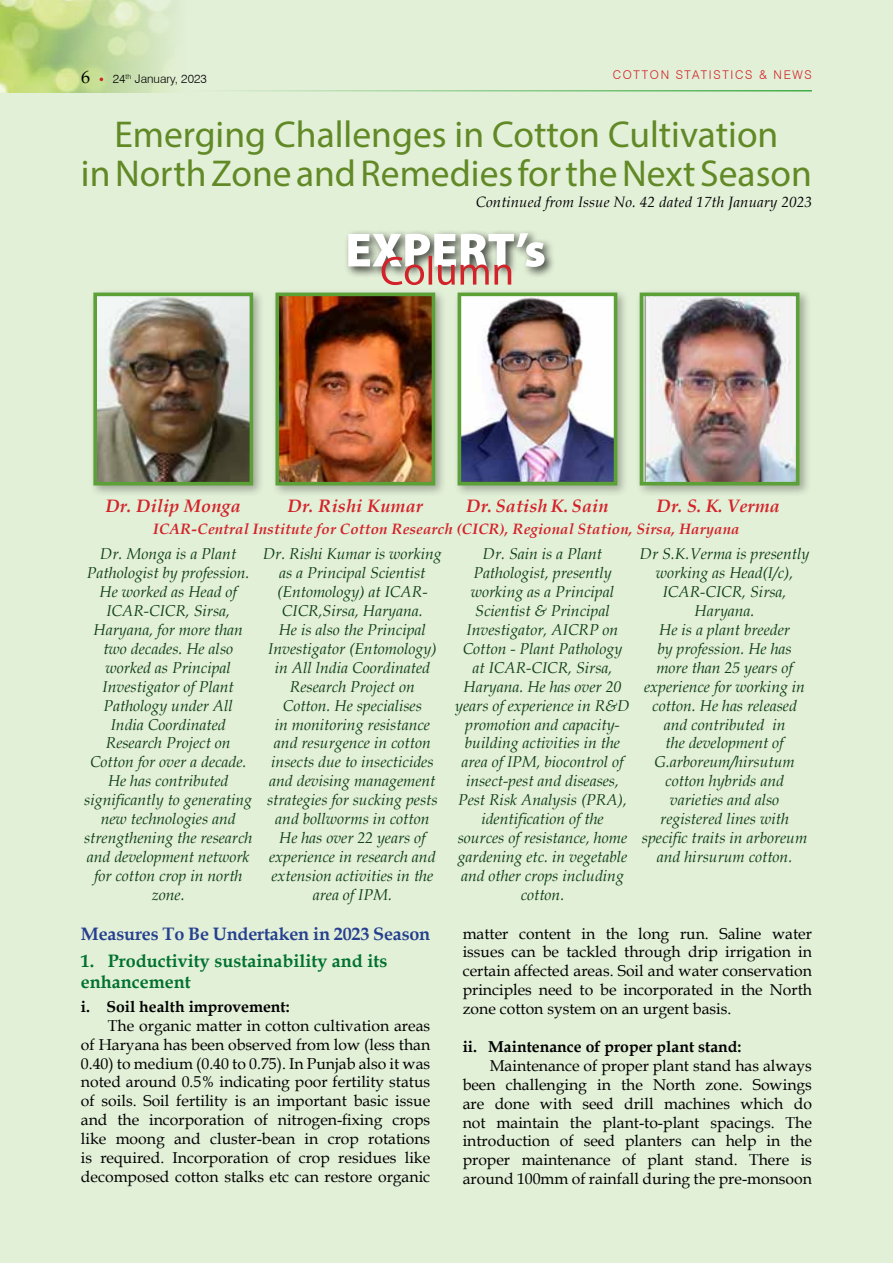
<style>
.page{position:relative;width:893px;height:1263px;background:#e3f0d8}
.page>*{position:absolute;margin:0;border:0;box-sizing:border-box;transform-origin:0 0}
.t1{font:37.5px/39px "Myriad Pro";color:#618926;text-align:center}
.t2{font:italic 700 18px "Book Antiqua";letter-spacing:.01em;color:#d2232a}
.t3{font:700 18px/21px "Book Antiqua";color:#00722e}
.t4{font:700 18px "Book Antiqua";letter-spacing:-.01em;color:#25408f}
.t5{font:18px "Book Antiqua";color:#000}
.t6{font:italic 15.75px/18.9px "Book Antiqua";color:#0f3f16;text-align:center}
.t7{font:15.75px/18.9px "Book Antiqua";color:#000;text-align:justify}
.t8{font:700 15.75px "Book Antiqua";color:#000}
.t9{font:italic 700 15px "Book Antiqua";letter-spacing:.01em;color:#d2232a}
.t10{font:italic 15px "Book Antiqua";letter-spacing:.01em;color:#000}
.t11{font:300 12px "Swiss 721 BT";letter-spacing:.14em;color:#d2232a}
.t12{font:300 12px "Swiss 721 BT";color:#000}
</style>
<div class="page">
<img style="left:0;top:0;width:175px;height:93px">
<hr style="left:186px;top:90px;width:626px;height:2px;background:#41ad49">
<div style="left:89px;top:288px;width:176px;height:210px;background:#000;opacity:.3"></div>
<img style="left:98px;top:298px;width:150px;height:182px">
<div style="left:93px;top:293px;width:160px;height:192px;border:4px solid #5ca038"></div>
<div style="left:271px;top:288px;width:176px;height:210px;background:#000;opacity:.3"></div>
<img style="left:280px;top:298px;width:150px;height:182px">
<div style="left:275px;top:293px;width:160px;height:192px;border:4px solid #5ca038"></div>
<div style="left:453px;top:288px;width:176px;height:210px;background:#000;opacity:.3"></div>
<img style="left:463px;top:298px;width:149px;height:182px">
<div style="left:458px;top:293px;width:159px;height:192px;border:4px solid #5ca038"></div>
<div style="left:635px;top:288px;width:176px;height:210px;background:#000;opacity:.3"></div>
<img style="left:645px;top:298px;width:149px;height:182px">
<div style="left:640px;top:293px;width:159px;height:192px;border:4px solid #5ca038"></div>
<div style="left:344px;top:229px;width:212px;height:50px;background:#000;opacity:.75"></div>
<svg style="left:348px;top:233px;width:197px;height:52px"></svg>
<p class="t5" style="left:81px;top:64px;width:10px">6</p>
<p class="t11" style="left:613px;top:67px;width:132px">COTTON STATISTICS</p>
<p class="t11" style="left:759px;top:67px;width:53px">&amp; N EWS</p>
<p class="t12" style="left:113px;top:71px;width:96px">24<sup>TH</sup> JANUARY, 2023</p>
<h1 class="t1" style="left:81px;top:114px;width:732px">Emerging Challenges in Cotton Cultivation<br>in North Zone and Remedies for the Next Season</h1>
<p class="t10" style="left:476px;top:192px;width:338px">Continued from Issue No. 42 dated 17th January 2023</p>
<p class="t2" style="left:106px;top:494px;width:137px">Dr. Dilip Monga</p>
<p class="t6" style="left:84px;top:544px;width:170px">Dr. Monga is a Plant<br>Pathologist by profession.<br>He worked as Head of<br>ICAR-CICR, Sirsa,<br>Haryana, for more than two decades. He also worked as Principal<br>Investigator of Plant<br>Pathology under All<br>India Coordinated<br>Research Project on<br>Cotton for over a decade.<br>He has contributed significantly to generating new technologies and strengthening the research and development network for cotton crop in north zone.</p>
<p class="t2" style="left:288px;top:494px;width:137px">Dr. Rishi Kumar</p>
<p class="t6" style="left:263px;top:544px;width:180px">Dr. Rishi Kumar is working as a Principal Scientist (Entomology) at ICAR-<br>CICR,Sirsa, Haryana.<br>He is also the Principal<br>Investigator (Entomology) in All lndia Coordinated<br>Research Project on<br>Cotton. He specialises<br>in monitoring resistance and resurgence in cotton insects due to insecticides and devising management strategies for sucking pests and bollworms in cotton<br>He has over 22 years of experience in research and extension activities in the area of IPM.</p>
<p class="t2" style="left:466px;top:494px;width:143px">Dr. Satish K. Sain</p>
<p class="t6" style="left:455px;top:544px;width:176px">Dr. Sain is a Plant<br>Pathologist, presently working as a Principal<br>Scientist &amp; Principal<br>Investigator, AICRP on<br>Cotton - Plant Pathology at ICAR-CICR, Sirsa,<br>Haryana. He has over 20 years of experience in R&amp;D promotion and capacity&shy;building activities in the area of IPM, biocontrol of insect-pest and diseases,<br>Pest Risk Analysis (PRA), identification of the<br>sources of resistance, home gardening etc. in vegetable and other crops including cotton.</p>
<p class="t2" style="left:657px;top:494px;width:125px">Dr. S. K. Verma</p>
<p class="t6" style="left:640px;top:544px;width:171px">Dr S.K.Verma is presently working as Head(I/c),<br>ICAR-CICR, Sirsa,<br>Haryana.<br>He is a plant breeder<br>by profession. He has more than 25 years of experience for working in cotton. He has released and contributed in<br>the development of<br>G.arboreum/hirsutum cotton hybrids and varieties and also registered lines with specific traits in arboreum and hirsurum cotton.</p>
<p class="t9" style="left:153px;top:518px;width:588px">ICAR-Central Institute for Cotton Research (CICR), Regional Station, Sirsa, Haryana</p>
<p class="t4" style="left:81px;top:922px;width:351px">Measures To Be Undertaken in 2023 Season</p>
<p class="t3" style="left:81px;top:950px;width:308px">1. Productivity sustainability and its enhancement</p>
<p class="t8" style="left:81px;top:996px;width:210px">i. Soil health improvement:</p>
<p class="t7" style="left:81px;top:1015px;width:351px;text-indent:27px">The organic matter in cotton cultivation areas of Haryana has been observed from low (less than 0.40) to medium (0.40 to 0.75). In Punjab also it was noted around 0.5% indicating poor fertility status of soils. Soil fertility is an important basic issue and the incorporation of nitrogen-fixing crops like moong and cluster-bean in crop rotations is required. Incorporation of crop residues like decomposed cotton stalks etc can restore organic</p>
<p class="t7" style="left:463px;top:923px;width:351px">matter content in the long run. Saline water issues can be tackled through drip irrigation in certain affected areas. Soil and water conservation principles need to be incorporated in the North zone cotton system on an urgent basis.</p>
<p class="t8" style="left:463px;top:1036px;width:280px">ii. Maintenance of proper plant stand:</p>
<p class="t7" style="left:463px;top:1056px;width:351px;text-indent:27px">Maintenance of proper plant stand has always been challenging in the North zone. Sowings are done with seed drill machines which do not maintain the plant-to-plant spacings. The introduction of seed planters can help in the proper maintenance of plant stand. There is around 100mm of rainfall during the pre-monsoon</p>
</div>
